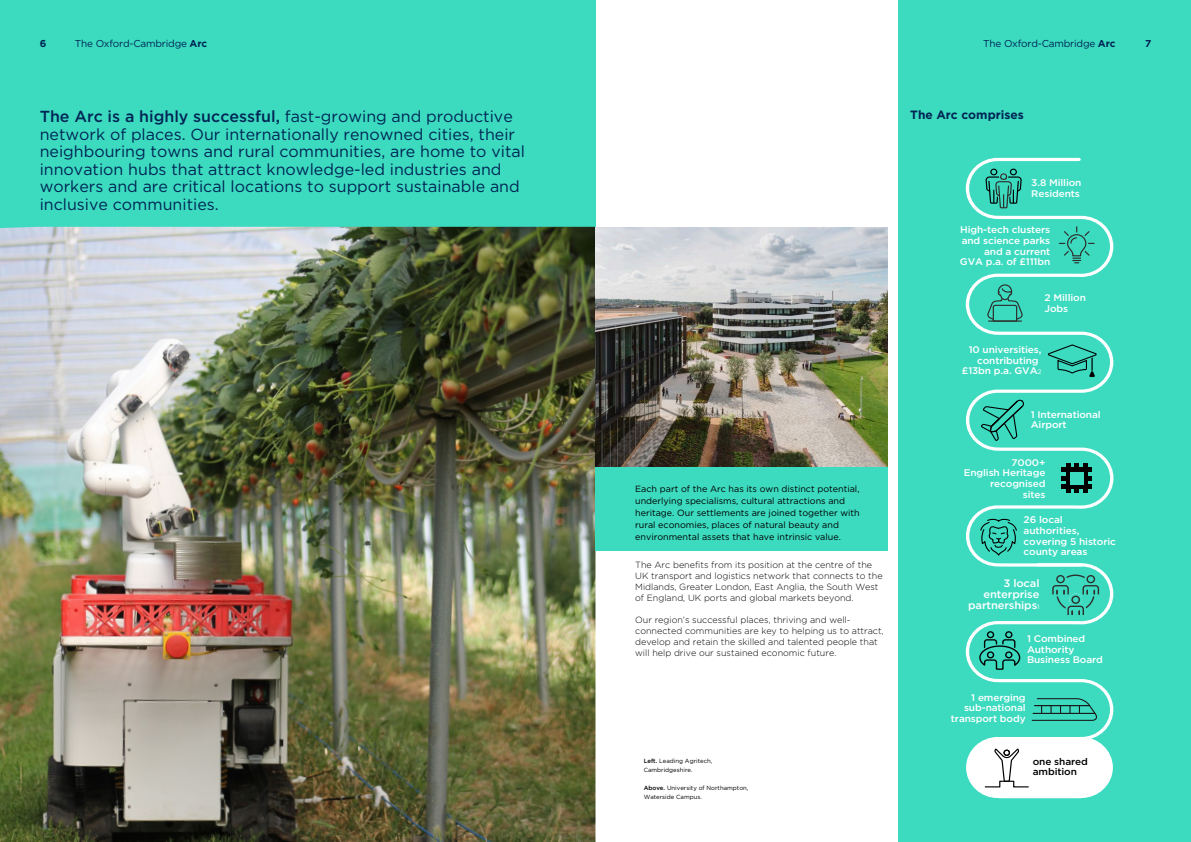
<style>
.page{position:relative;width:1191px;height:842px;background:#fff}
.page>*{position:absolute;margin:0;border:0;box-sizing:border-box;transform-origin:0 0}
.t1{font:16px/17.5px "Gotham";color:#002554}
.t2{font:700 12px "Gotham";color:#002554}
.t3{font:500 10.7px/10.7px "Gotham";letter-spacing:-.01em;color:#fff;text-align:right;scale:1.04 1}
.t4{font:10px "Gotham";letter-spacing:-.02em;color:#002554}
.t5{font:700 10px "Gotham";color:#002554}
.t6{font:500 9.6px/10.7px "Gotham";letter-spacing:-.01em;color:#fff;scale:1.04 1}
.t7{font:500 9.6px/10.7px "Gotham";letter-spacing:-.01em;color:#000;scale:1.04 1}
.t8{font:300 9px/11px "Gotham";color:#000}
.t9{font:9px/12px "Gotham";color:#000}
.t10{font:6px/9px "Gotham";color:#000}
.s1{font-weight:700}
.s2{font-weight:500}
.s3{font-weight:400;font-size:6.4px}
</style>
<div class="page">
<div style="left:0;top:0;width:595px;height:230px;background:#3cdbc0"></div>
<div style="left:899px;top:0;width:292px;height:842px;background:#3cdbc0"></div>
<img style="left:0;top:227px;width:595px;height:615px">
<div style="left:595px;top:457px;width:292px;height:94px;background:#3cdbc0"></div>
<img style="left:595px;top:228px;width:292px;height:239px">
<svg style="left:965px;top:157px;width:149px;height:362px"></svg>
<svg style="left:985px;top:159px;width:37px;height:75px"></svg>
<div style="left:1048px;top:353px;width:48px;height:3px;border:1px solid #000"></div>
<svg style="left:1057px;top:357px;width:37px;height:20px"></svg>
<svg style="left:987px;top:284px;width:35px;height:38px"></svg>
<hr style="left:1061px;top:468px;width:31px;height:4px;background:#000">
<hr style="left:1061px;top:484px;width:31px;height:4px;background:#000">
<hr style="left:1061px;top:476px;width:31px;height:4px;background:#000">
<div style="left:1065px;top:463px;width:5px;height:30px;background:#000"></div>
<hr style="left:1083px;top:463px;width:4px;height:30px;background:#000">
<hr style="left:1074px;top:463px;width:4px;height:30px;background:#000">
<div style="left:1070px;top:472px;width:13px;height:12px;background:#3cdbc0"></div>
<svg style="left:980px;top:399px;width:44px;height:48px"></svg>
<hr style="left:1059px;top:243px;width:35px;height:1px;background:#2e2d2c">
<hr style="left:1076px;top:227px;width:1px;height:33px;background:#2e2d2c">
<svg style="left:1062px;top:230px;width:28px;height:33px"></svg>
<svg style="left:965px;top:519px;width:149px;height:280px"></svg>
<p class="t5" style="left:40px;top:38px;width:8px">6</p>
<p class="t4" style="left:75px;top:38px;width:134px">The Oxford-Cambridge <span class="s1">Arc</span></p>
<p class="t5" style="left:1145px;top:38px;width:8px">7</p>
<p class="t4" style="left:983px;top:38px;width:134px">The Oxford-Cambridge <span class="s1">Arc</span></p>
<h2 class="t1" style="left:40px;top:108px;width:487px"><span class="s2">The Arc is a highly successful,</span> fast-growing and productive network of places. Our internationally renowned cities, their neighbouring towns and rural communities, are home to vital innovation hubs that attract knowledge-led industries and workers and are critical locations to support sustainable and inclusive communities.</h2>
<p class="t9" style="left:635px;top:483px;width:226px">Each part of the Arc has its own distinct potential, underlying specialisms, cultural attractions and heritage. Our settlements are joined together with rural economies, places of natural beauty and environmental assets that have intrinsic value.</p>
<p class="t8" style="left:635px;top:559px;width:249px">The Arc benefits from its position at the centre of the UK transport and logistics network that connects to the Midlands, Greater London, East Anglia, the South West of England, UK ports and global markets beyond.</p>
<p class="t8" style="left:635px;top:614px;width:250px">Our region’s successful places, thriving and well&shy;connected communities are key to helping us to attract, develop and retain the skilled and talented people that will help drive our sustained economic future.</p>
<p class="t10" style="left:643px;top:756px;width:70px"><span class="s2">Left.</span> Leading Agritech,<br>Cambridgeshire.</p>
<p class="t10" style="left:643px;top:783px;width:106px"><span class="s2">Above.</span> University of Northampton,<br>Waterside Campus.</p>
<h4 class="t2" style="left:910px;top:108px;width:115px">The Arc comprises</h4>
<p class="t6" style="left:1031px;top:177px;width:50px">3.8 Million<br>Residents</p>
<p class="t6" style="left:960px;top:224px;width:88px;text-align:right">High-tech clusters and science parks and a current<br>GVA p.a. of £111bn</p>
<p class="t6" style="left:1044px;top:292px;width:41px">2 Million<br>Jobs</p>
<p class="t6" style="left:968px;top:344px;width:72px">10 universities,</p>
<p class="t6" style="left:977px;top:355px;width:61px">contributing</p>
<p class="t6" style="left:962px;top:365px;width:78px">£13bn p.a. GVA<span class="s3">2</span></p>
<p class="t6" style="left:1030px;top:408px;width:69px">1 International<br>Airport</p>
<p class="t6" style="left:963px;top:457px;width:80px;text-align:right">7000+<br>English Heritage recognised<br>sites</p>
<p class="t6" style="left:1023px;top:514px;width:90px">26 local authorities, covering 5 historic county areas</p>
<p class="t3" style="left:968px;top:578px;width:70px">3 local enterprise partnerships<span class="s3">1</span></p>
<p class="t6" style="left:1027px;top:633px;width:75px">1 Combined<br>Authority<br>Business Board</p>
<p class="t6" style="left:951px;top:692px;width:73px;text-align:right">1 emerging sub-national transport body</p>
<p class="t7" style="left:1032px;top:756px;width:54px">one shared ambition</p>
</div>
